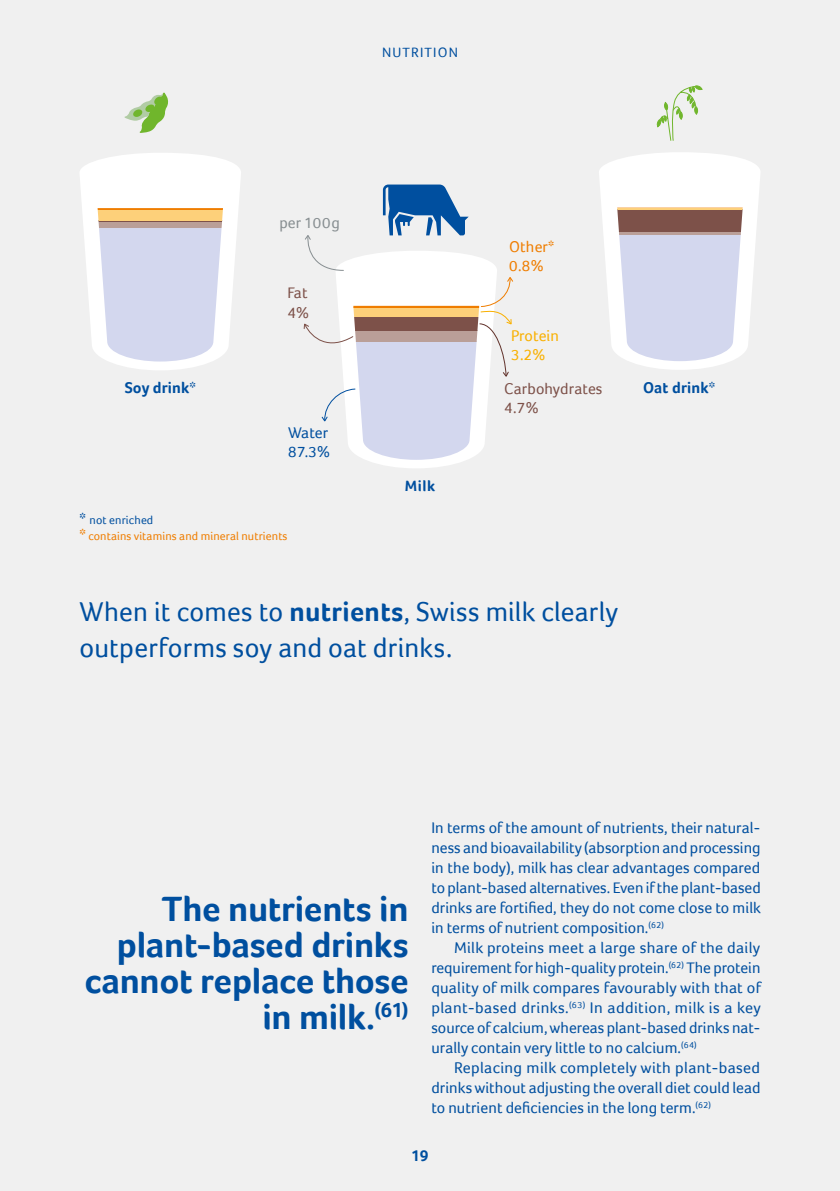
<style>
.page{position:relative;width:840px;height:1191px;background:#fff}
.page>*{position:absolute;margin:0;border:0;box-sizing:border-box;transform-origin:0 0}
._02_Head_18_Pt{font:700 36px/36px "Foco";letter-spacing:-.01em;color:#004f9f;text-align:right}
._02_Lead_14_Pt{font:28px/36px "Foco";letter-spacing:.005em;color:#004f9f}
._01_Text_8{font:16px/20px "Foco";letter-spacing:.005em;color:#004f9f;text-align:justify}
._01_Text_8-2{font:700 16px "Foco";letter-spacing:.01em;color:#004f9f}
._01_Text_8-3{font:16px "Foco";letter-spacing:.01em;color:#7d5149}
._01_Text_8-4{font:16px "Foco";letter-spacing:.005em;color:#f9b000}
._01_Text_8-5{font:16px "Foco";color:#878e91}
._01_Text_8-6{font:16px "Foco";letter-spacing:.01em;color:#ef7d00}
._01_Text_8-7{font:15.4px "Foco";color:#7d5149}
._01_Text_8-8{font:15.4px "Foco";color:#004f9f}
._01_Text_8-9{font:700 15.4px "Foco";color:#004f9f}
._01_Text_8-10{font:15.4px "Foco";color:#ef7d00}
._01_Text_8-11{font:15.4px "Foco";color:#f9b000}
.t1{font:14px "Foco";letter-spacing:.08em;color:#004f9f}
._01_Text_8-12{font:12px "Foco";letter-spacing:.01em;color:#ef7d00}
._01_Text_8-13{font:12px "Foco";letter-spacing:.01em;color:#004f9f}
.s1{font-size:15.4px}
.s2{font-size:16px}
.s3{font-weight:700;font-size:16px}
.s4{font-weight:700}
</style>
<div class="page">
<div style="left:0;top:0;width:839px;height:1191px;background:#f0f0f0"></div>
<svg style="left:656px;top:85px;width:46px;height:56px"></svg>
<svg style="left:599px;top:152px;width:161px;height:218px"></svg>
<svg style="left:617px;top:231px;width:125px;height:4px"></svg>
<div style="left:617px;top:209px;width:125px;height:22px;background:#7d5149"></div>
<hr style="left:617px;top:208px;width:125px;height:1px;background:#ef7d00">
<svg style="left:124px;top:93px;width:44px;height:40px"></svg>
<svg style="left:80px;top:153px;width:161px;height:217px"></svg>
<div style="left:97px;top:222px;width:126px;height:6px;background:#ba9f98"></div>
<hr style="left:97px;top:220px;width:126px;height:2px;background:#7d5149">
<div style="left:97px;top:210px;width:126px;height:10px;background:#fdd07a"></div>
<hr style="left:97px;top:208px;width:126px;height:2px;background:#ef7d00">
<svg style="left:303px;top:184px;width:210px;height:284px"></svg>
<p class="t1" style="left:382px;top:44px;width:77px">NUTRITION</p>
<p class="_01_Text_8-5" style="left:279px;top:213px;width:62px">per <span class="s1">100</span>g</p>
<p class="_01_Text_8-3" style="left:287px;top:284px;width:22px">Fat</p>
<p class="_01_Text_8-7" style="left:287px;top:303px;width:23px">4<span class="s2">%</span></p>
<p class="_01_Text_8-6" style="left:509px;top:237px;width:47px">Other*</p>
<p class="_01_Text_8-10" style="left:509px;top:257px;width:36px">0<span class="s2">.</span>8<span class="s2">%</span></p>
<p class="_01_Text_8-4" style="left:511px;top:326px;width:49px">Protein</p>
<p class="_01_Text_8-11" style="left:511px;top:346px;width:36px">3<span class="s2">.</span>2<span class="s2">%</span></p>
<p class="_01_Text_8-2" style="left:125px;top:378px;width:73px">Soy drink*</p>
<p class="_01_Text_8-2" style="left:643px;top:378px;width:73px">Oat drink*</p>
<p class="_01_Text_8-3" style="left:504px;top:379px;width:100px">Carbohydrates</p>
<p class="_01_Text_8-7" style="left:504px;top:399px;width:36px">4<span class="s2">.</span>7<span class="s2">%</span></p>
<p class="_01_Text_8" style="left:288px;top:422px;width:41px">Water</p>
<p class="_01_Text_8-8" style="left:288px;top:443px;width:43px">87<span class="s2">.</span>3<span class="s2">%</span></p>
<p class="_01_Text_8-13" style="left:79px;top:513px;width:75px"><span class="s3">*</span> not enriched</p>
<p class="_01_Text_8-12" style="left:79px;top:529px;width:209px"><span class="s3">*</span> contains vitamins and mineral nutrients</p>
<p class="_01_Text_8-9" style="left:404px;top:477px;width:32px">Milk</p>
<p class="_02_Lead_14_Pt" style="left:79px;top:593px;width:540px">When it comes to <span class="s4">nutrients</span>, Swiss milk clearly outperforms soy and oat drinks.</p>
<p class="_02_Head_18_Pt" style="left:84px;top:890px;width:325px">The nutrients in plant-based drinks cannot replace those in milk.<sup>(61)</sup></p>
<p class="_01_Text_8" style="left:431px;top:817px;width:331px">In terms of the amount of nutrients, their natural&shy;ness and bioavailability (absorption and processing in the body), milk has clear advantages compared to plant-based alternatives. Even if the plant-based drinks are fortified, they do not come close to milk in terms of nutrient composition.<sup>(</sup><sup>62</sup><sup>)</sup></p>
<p class="_01_Text_8" style="left:431px;top:937px;width:331px;text-indent:23px">Milk proteins meet a large share of the daily requirement for high-quality protein.<sup>(</sup><sup>62</sup><sup>)</sup> The protein quality of milk compares favourably with that of plant-based drinks.<sup>(</sup><sup>63</sup><sup>)</sup> In addition, milk is a key source of calcium, whereas plant-based drinks nat&shy;urally contain very little to no calcium.<sup>(</sup><sup>64</sup><sup>)</sup></p>
<p class="_01_Text_8" style="left:431px;top:1057px;width:330px;text-indent:23px">Replacing milk completely with plant-based drinks without adjusting the overall diet could lead to nutrient deficiencies in the long term.<sup>(</sup><sup>62</sup><sup>)</sup></p>
<p class="_01_Text_8-2" style="left:411px;top:1146px;width:19px">19</p>
</div>
